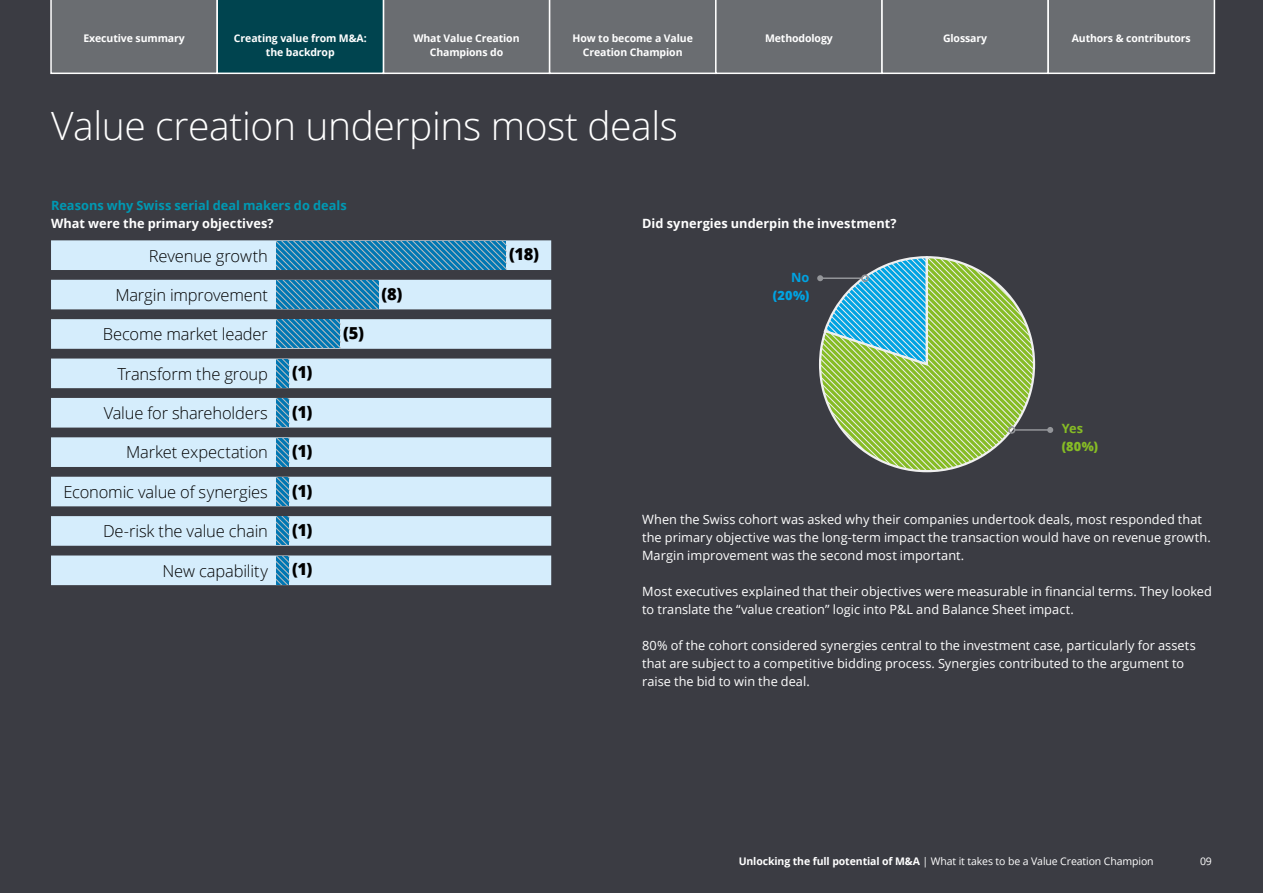
<style>
.page{position:relative;width:1263px;height:893px;background:#3b3c43}
.page>*{position:absolute;margin:0;border:0;box-sizing:border-box;transform-origin:0 0}
.t1{font:300 39px "Open Sans";letter-spacing:-.01em;color:#fff}
.t2{font:300 16.5px "Open Sans";letter-spacing:-.01em;color:#000}
.t3{font:800 16.5px "Open Sans";color:#000}
.t4{font:12.75px/18px "Open Sans";letter-spacing:.005em;color:#fff}
.t5{font:700 12.75px "Open Sans";letter-spacing:.005em;color:#fff}
.t6{font:700 12.75px "Open Sans";letter-spacing:.005em;color:#0099b3}
.t7{font:800 12.75px "Open Sans";color:#86bc25}
.t8{font:800 12.75px "Open Sans";color:#00a3e2}
.t9{font:700 12.75px "Open Sans";color:#86bc25}
.t10{font:700 12.75px "Open Sans";color:#00a3e2}
.t11{font:700 10.5px/14.2px "Open Sans";letter-spacing:-.01em;color:#fff;text-align:center}
.t12{font:10.5px "Open Sans";letter-spacing:-.01em;color:#fff}
.s1{font-weight:700}
</style>
<div class="page">
<svg style="left:51px;top:240px;width:500px;height:345px;fill:#d5edfc"></svg>
<svg style="left:276px;top:241px;width:230px;height:28px;background:#2d88b6"></svg>
<svg style="left:276px;top:280px;width:102px;height:29px;background:#2d88b6"></svg>
<svg style="left:276px;top:320px;width:64px;height:28px;background:#2d88b6"></svg>
<svg style="left:276px;top:359px;width:13px;height:28px"></svg>
<svg style="left:276px;top:399px;width:13px;height:28px"></svg>
<svg style="left:276px;top:438px;width:13px;height:28px"></svg>
<svg style="left:276px;top:477px;width:13px;height:29px"></svg>
<svg style="left:276px;top:517px;width:13px;height:28px"></svg>
<svg style="left:276px;top:556px;width:13px;height:28px"></svg>
<svg style="left:819px;top:256px;width:217px;height:217px"></svg>
<hr style="left:1015px;top:429px;width:35px;height:2px;background:#94969a">
<div style="left:1008px;top:426px;width:7px;height:8px;border:2px solid #94969a;border-radius:50%"></div>
<svg style="left:1047px;top:427px;width:6px;height:6px"></svg>
<svg style="left:817px;top:256px;width:113px;height:111px"></svg>
<svg style="left:50px;top:0;width:1165px;height:74px;background:#5f6b70"></svg>
<p class="t11" style="left:83px;top:31px;width:103px">Executive summary</p>
<p class="t11" style="left:234px;top:31px;width:134px">Creating value from M&amp;A: the backdrop</p>
<p class="t11" style="left:413px;top:31px;width:108px">What Value Creation<br>Champions do</p>
<p class="t11" style="left:572px;top:31px;width:122px">How to become a Value<br>Creation Champion</p>
<p class="t11" style="left:765px;top:31px;width:69px">Methodology</p>
<p class="t11" style="left:943px;top:31px;width:46px">Glossary</p>
<p class="t11" style="left:1072px;top:31px;width:121px">Authors &amp; contributors</p>
<h1 class="t1" style="left:51px;top:100px;width:629px">Value creation underpins most deals</h1>
<p class="t6" style="left:51px;top:196px;width:297px">Reasons why Swiss serial deal makers do deals</p>
<p class="t5" style="left:51px;top:214px;width:224px">What were the primary objectives?</p>
<p class="t2" style="left:149px;top:244px;width:120px">Revenue growth</p>
<p class="t3" style="left:509px;top:242px;width:31px">(18)</p>
<p class="t2" style="left:115px;top:284px;width:154px">Margin improvement</p>
<p class="t3" style="left:381px;top:281px;width:22px">(8)</p>
<p class="t2" style="left:103px;top:323px;width:167px">Become market leader</p>
<p class="t3" style="left:343px;top:320px;width:22px">(5)</p>
<p class="t2" style="left:117px;top:362px;width:152px">Transform the group</p>
<p class="t3" style="left:292px;top:360px;width:22px">(1)</p>
<p class="t2" style="left:104px;top:402px;width:166px">Value for shareholders</p>
<p class="t3" style="left:292px;top:399px;width:22px">(1)</p>
<p class="t2" style="left:126px;top:441px;width:143px">Market expectation</p>
<p class="t3" style="left:292px;top:439px;width:22px">(1)</p>
<p class="t2" style="left:63px;top:481px;width:206px">Economic value of synergies</p>
<p class="t3" style="left:292px;top:478px;width:22px">(1)</p>
<p class="t2" style="left:103px;top:520px;width:166px">De‑risk the value chain</p>
<p class="t3" style="left:292px;top:517px;width:22px">(1)</p>
<p class="t2" style="left:162px;top:559px;width:107px">New capability</p>
<p class="t3" style="left:292px;top:557px;width:22px">(1)</p>
<p class="t5" style="left:642px;top:214px;width:256px">Did synergies underpin the investment?</p>
<p class="t10" style="left:791px;top:268px;width:20px">No</p>
<p class="t8" style="left:773px;top:285px;width:38px">(20%)</p>
<p class="t9" style="left:1062px;top:420px;width:23px">Yes</p>
<p class="t7" style="left:1062px;top:437px;width:38px">(80%)</p>
<p class="t4" style="left:642px;top:510px;width:570px">When the Swiss cohort was asked why their companies undertook deals, most responded that the primary objective was the long‑term impact the transaction would have on revenue growth.<br>Margin improvement was the second most important.</p>
<p class="t4" style="left:642px;top:582px;width:571px">Most executives explained that their objectives were measurable in financial terms. They looked to translate the “value creation” logic into P&amp;L and Balance Sheet impact.</p>
<p class="t4" style="left:642px;top:636px;width:555px">80% of the cohort considered synergies central to the investment case, particularly for assets that are subject to a competitive bidding process. Synergies contributed to the argument to raise the bid to win the deal.</p>
<p class="t12" style="left:739px;top:854px;width:417px"><span class="s1">Unlocking the full potential of M&amp;A</span> | What it takes to be a Value Creation Champion</p>
<p class="t12" style="left:1200px;top:854px;width:13px">09</p>
</div>
